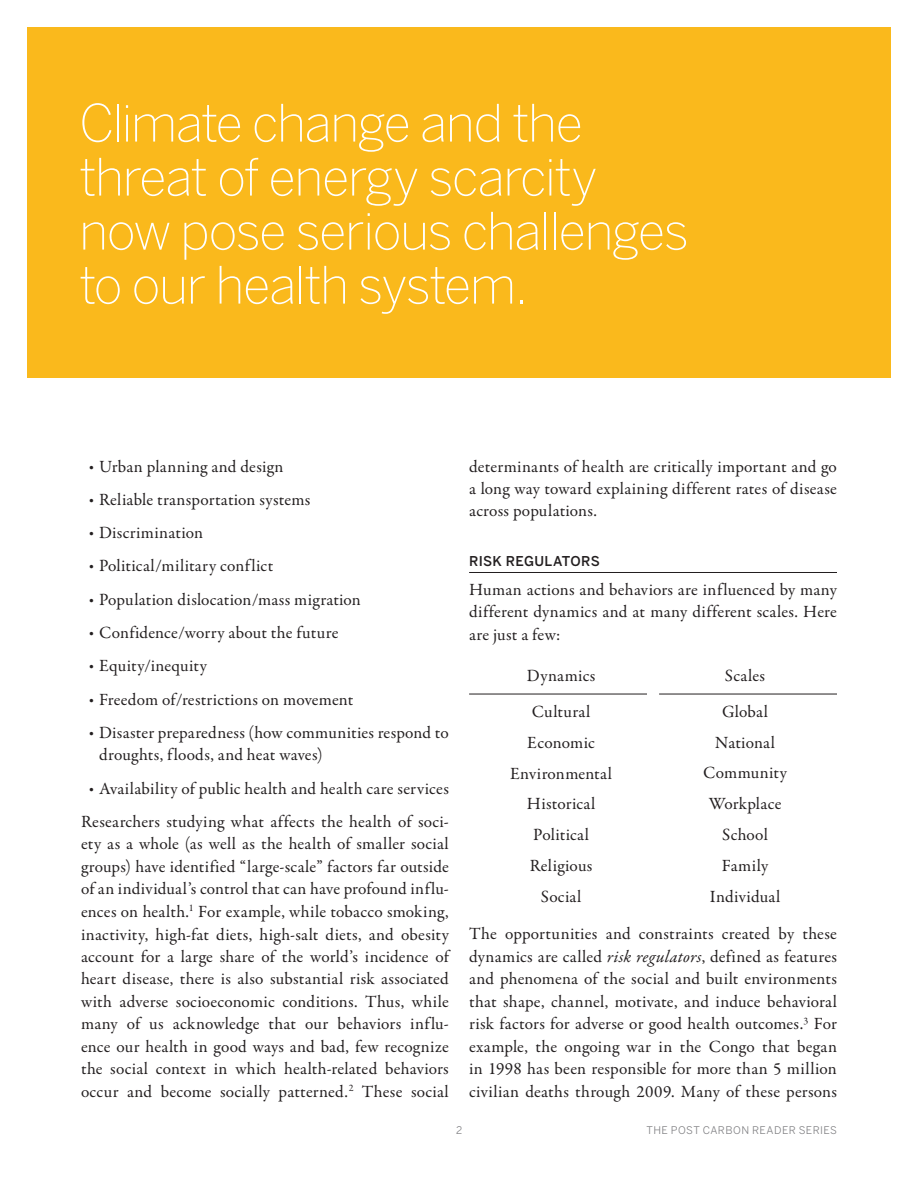
<style>
.page{position:relative;width:918px;height:1188px;background:#fff}
.page>*{position:absolute;margin:0;border:0;box-sizing:border-box;transform-origin:0 0}
.t1{font:200 51px/54px "Benton Sans F";letter-spacing:-.035em;color:#fff}
.t2{font:17.25px/22.5px "Garamond Premr Pro";letter-spacing:.015em;color:#231f20;text-align:justify}
.t3{font:500 13.5px "Benton Sans F";letter-spacing:.02em;color:#231f20}
.t4{font:10.5px "Benton Sans F";color:#808083}
.s1{font-style:italic}
</style>
<div class="page">
<hr style="left:469px;top:572px;width:368px;height:1px;background:#231f20">
<hr style="left:469px;top:694px;width:178px;height:1px;background:#231f20">
<hr style="left:659px;top:694px;width:178px;height:1px;background:#231f20">
<div style="left:27px;top:27px;width:864px;height:351px;background:#fab91c"></div>
<h1 class="t1" style="left:79px;top:97px;width:612px">Climate change and the threat of energy scarcity now pose serious challenges to our health system.</h1>
<p class="t2" style="left:89px;top:450px;width:362px;line-height:33.3px;text-align:left"><sup>.</sup> Urban planning and design<br><sup>.</sup> Reliable transportation systems<br><sup>.</sup> Discrimination<br><sup>.</sup> Political/military conflict<br><sup>.</sup> Population dislocation/mass migration<br><sup>.</sup> Confidence/worry about the future<br><sup>.</sup> Equity/inequity<br><sup>.</sup> Freedom of/restrictions on movement<br><sup>.</sup> Disaster preparedness (how communities respond to</p>
<p class="t2" style="left:99px;top:744px;width:225px">droughts, floods, and heat waves)</p>
<p class="t2" style="left:89px;top:777px;width:362px"><sup>.</sup> Availability of public health and health care services</p>
<p class="t2" style="left:81px;top:811px;width:369px">Researchers studying what affects the health of soci-</p>
<p class="t2" style="left:81px;top:833px;width:369px">ety as a whole (as well as the health of smaller social groups) have identified “large-scale” factors far outside of an individual’s control that can have profound influ&shy;ences on health.<sup>1</sup> For example, while tobacco smoking, inactivity, high-fat diets, high-salt diets, and obesity account for a large share of the world’s incidence of heart disease, there is also substantial risk associated with adverse socioeconomic conditions. Thus, while many of us acknowledge that our behaviors influ&shy;ence our health in good ways and bad, few recognize the social context in which health-related behaviors occur and become socially patterned.<sup>2</sup> These social</p>
<p class="t2" style="left:469px;top:455px;width:369px">determinants of health are critically important and go a long way toward explaining different rates of disease across populations.</p>
<p class="t3" style="left:469px;top:553px;width:132px">RISK REGULATORS</p>
<p class="t2" style="left:469px;top:579px;width:369px">Human actions and behaviors are influenced by many different dynamics and at many different scales. Here are just a few:</p>
<p class="t2" style="left:527px;top:665px;width:70px">Dynamics</p>
<p class="t2" style="left:725px;top:665px;width:42px">Scales</p>
<p class="t2" style="left:510px;top:696px;width:103px;line-height:30.9px;text-align:center">Cultural<br>Economic<br>Environmental<br>Historical<br>Political<br>Religious<br>Social</p>
<p class="t2" style="left:703px;top:696px;width:85px;line-height:30.9px;text-align:center">Global<br>National<br>Community<br>Workplace<br>School<br>Family<br>Individual</p>
<p class="t2" style="left:469px;top:923px;width:369px">The opportunities and constraints created by these dynamics are called <span class="s1">risk regulators</span>, defined as features and phenomena of the social and built environments that shape, channel, motivate, and induce behavioral risk factors for adverse or good health outcomes.<sup>3</sup> For example, the ongoing war in the Congo that began in 1998 has been responsible for more than 5 million civilian deaths through 2009. Many of these persons</p>
<p class="t4" style="left:456px;top:1124px;width:8px">2</p>
<p class="t4" style="left:646px;top:1124px;width:65px">THE POST CARB</p>
<p class="t4" style="left:733px;top:1124px;width:28px">ON READER</p>
<p class="t4" style="left:799px;top:1124px;width:8px">SER</p>
<p class="t4" style="left:820px;top:1124px;width:11px">IES</p>
</div>
